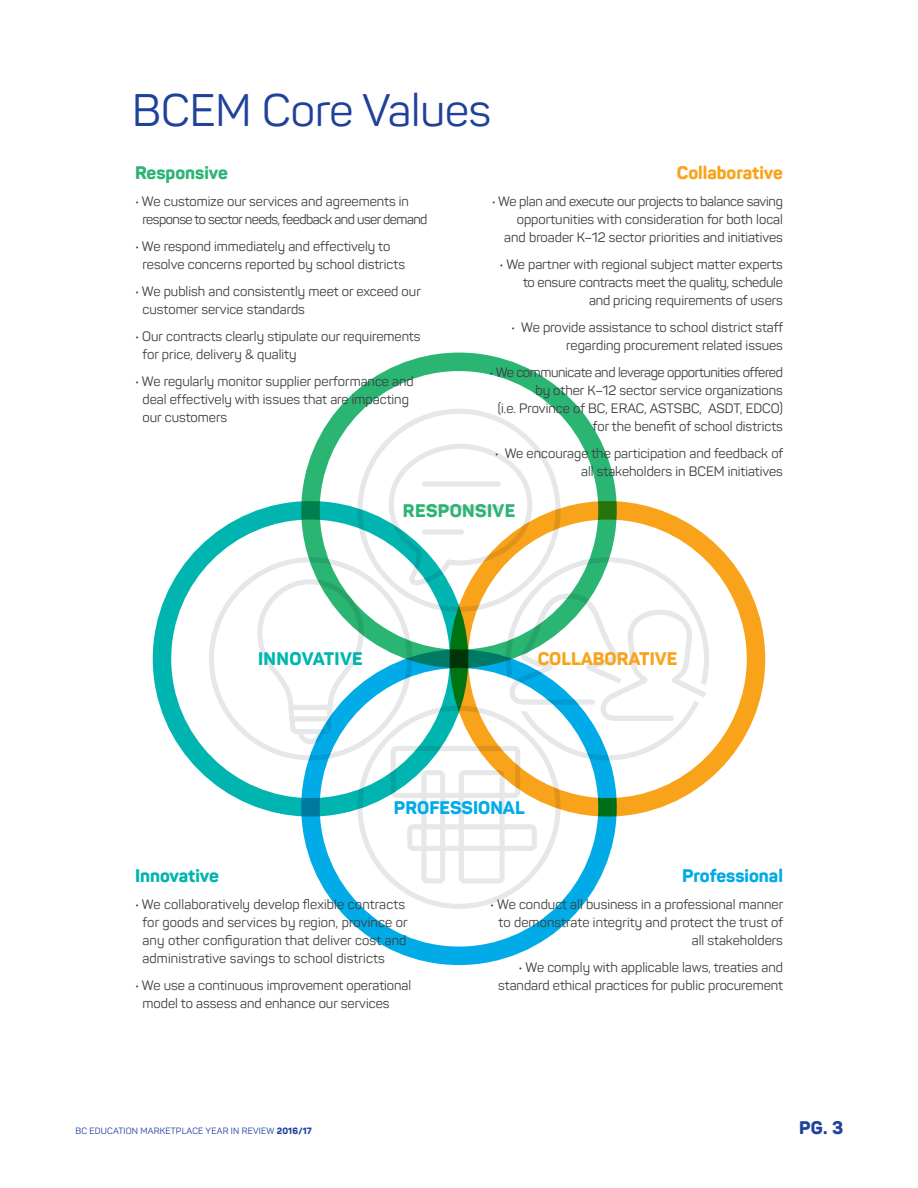
<style>
.page{position:relative;width:918px;height:1188px;background:#fff}
.page>*{position:absolute;margin:0;border:0;box-sizing:border-box;transform-origin:0 0}
.t1{font:45px "Panton";color:#20419a}
.t2{font:800 18px "Panton";color:#f9a31b}
.t3{font:800 18px "Panton";color:#00abe7}
.t4{font:800 18px "Panton";letter-spacing:.01em;color:#2bb572}
.t5{font:800 18px "Panton";letter-spacing:.02em;color:#00b5af}
.t6{font:800 18px "Panton";color:#00b5af}
.t7{font:800 18px "Panton";color:#20419a}
.t8{font:13.5px/18px "Panton";color:#3e3e3f;text-align:right}
.t9{font:13.5px/18px "Panton";letter-spacing:-.04em;color:#3e3e3f}
.t10{font:9px "Panton";letter-spacing:.02em;color:#20419a}
.s1{font-weight:800}
</style>
<div class="page">
<svg style="left:152px;top:352px;width:614px;height:614px"></svg>
<h1 class="t1" style="left:132px;top:83px;width:361px">BCEM Core Values</h1>
<h2 class="t4" style="left:135px;top:161px;width:95px">Responsive</h2>
<p class="t9" style="left:143px;top:192px;width:286px;text-indent:-8px">• We customize our services and agreements in response to sector needs, feedback and user demand</p>
<p class="t8" style="left:143px;top:237px;width:264px;text-align:left;text-indent:-8px">• We respond immediately and effectively to resolve concerns reported by school districts</p>
<p class="t8" style="left:143px;top:282px;width:280px;text-align:left;text-indent:-8px">• We publish and consistently meet or exceed our customer service standards</p>
<p class="t8" style="left:143px;top:327px;width:279px;text-align:left;text-indent:-8px">• Our contracts clearly stipulate our requirements for price, delivery &amp; quality</p>
<p class="t8" style="left:143px;top:372px;width:273px;text-align:left;text-indent:-8px">• We regularly monitor supplier performance and deal effectively with issues that are impacting our customers</p>
<h2 class="t2" style="left:677px;top:161px;width:108px">Collaborative</h2>
<p class="t8" style="left:492px;top:192px;width:293px">• We plan and execute our projects to balance saving opportunities with consideration for both local and broader K–12 sector priorities and initiatives</p>
<p class="t8" style="left:499px;top:255px;width:285px">• We partner with regional subject matter experts to ensure contracts meet the quality, schedule and pricing requirements of users</p>
<p class="t8" style="left:511px;top:318px;width:274px">• We provide assistance to school district staff regarding procurement related issues</p>
<p class="t8" style="left:489px;top:363px;width:295px">• We communicate and leverage opportunities offered by other K–12 sector service organizations<br>(i.e. Province of BC, ERAC, ASTSBC, ASDT, EDCO) for the benefit of school districts</p>
<p class="t8" style="left:495px;top:444px;width:290px">• We encourage the participation and feedback of all stakeholders in BCEM initiatives</p>
<h2 class="t4" style="left:403px;top:499px;width:114px">RESPONSIVE</h2>
<h2 class="t5" style="left:258px;top:648px;width:106px">INNOVATIVE</h2>
<h2 class="t2" style="left:538px;top:648px;width:141px">COLLABORATIVE</h2>
<h2 class="t3" style="left:394px;top:796px;width:132px">PROFESSIONAL</h2>
<h2 class="t6" style="left:135px;top:865px;width:86px">Innovative</h2>
<p class="t8" style="left:143px;top:896px;width:267px;text-align:left;text-indent:-8px">• We collaboratively develop flexible contracts for goods and services by region, province or any other configuration that deliver cost and administrative savings to school districts</p>
<p class="t8" style="left:143px;top:977px;width:270px;text-align:left;text-indent:-8px">• We use a continuous improvement operational model to assess and enhance our services</p>
<h2 class="t3" style="left:682px;top:865px;width:102px">Professional</h2>
<p class="t8" style="left:490px;top:896px;width:295px">• We conduct all business in a professional manner to demonstrate integrity and protect the trust of all stakeholders</p>
<p class="t8" style="left:498px;top:959px;width:286px">• We comply with applicable laws, treaties and standard ethical practices for public procurement</p>
<p class="t10" style="left:75px;top:1125px;width:238px">BC EDUCATION MARKETPLACE YEAR IN REVIEW <span class="s1">2016/17</span></p>
<h2 class="t7" style="left:799px;top:1116px;width:46px">PG. 3</h2>
</div>
